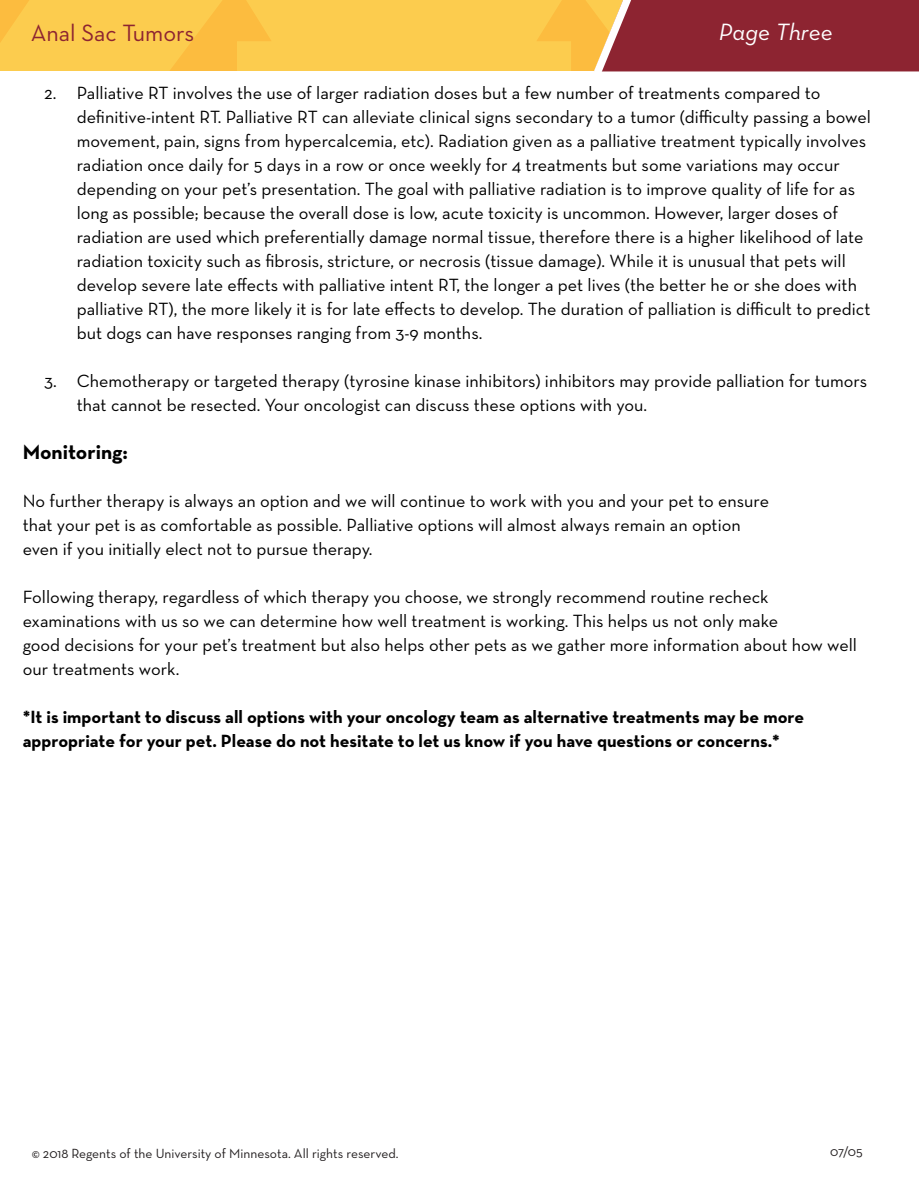
<style>
.page{position:relative;width:919px;height:1189px;background:#fff}
.page>*{position:absolute;margin:0;border:0;box-sizing:border-box;transform-origin:0 0}
.t1{font:24px "Neutra Text";color:#8d2431}
.t2{font:italic 24px "Neutra Text";color:#fff}
.t3{font:700 21px "Neutra Text";color:#000}
.t4{font:18px/24px "Neutra Text";color:#000}
.t5{font:700 18px/24px "Neutra Text";color:#000}
.t6{font:13.5px "Neutra Text";color:#231f20}
</style>
<div class="page">
<svg style="left:0;top:0;width:587px;height:71px;fill:#fccc4e"></svg>
<svg style="left:587px;top:0;width:331px;height:72px"></svg>
<h1 class="t1" style="left:31px;top:19px;width:165px">Anal Sac Tumors</h1>
<h1 class="t2" style="left:718px;top:18px;width:115px">Page Three</h1>
<p class="t4" style="left:77px;top:80px;width:795px;text-indent:-33px">2. Palliative RT involves the use of larger radiation doses but a few number of treatments compared to definitive-intent RT. Palliative RT can alleviate clinical signs secondary to a tumor (difficulty passing a bowel movement, pain, signs from hypercalcemia, etc). Radiation given as a palliative treatment typically involves radiation once daily for 5 days in a row or once weekly for 4 treatments but some variations may occur depending on your pet’s presentation. The goal with palliative radiation is to improve quality of life for as long as possible; because the overall dose is low, acute toxicity is uncommon. However, larger doses of radiation are used which preferentially damage normal tissue, therefore there is a higher likelihood of late radiation toxicity such as fibrosis, stricture, or necrosis (tissue damage). While it is unusual that pets will develop severe late effects with palliative intent RT, the longer a pet lives (the better he or she does with palliative RT), the more likely it is for late effects to develop. The duration of palliation is difficult to predict but dogs can have responses ranging from 3-9 months.</p>
<p class="t4" style="left:77px;top:368px;width:791px;text-indent:-33px">3. Chemotherapy or targeted therapy (tyrosine kinase inhibitors) inhibitors may provide palliation for tumors that cannot be resected. Your oncologist can discuss these options with you.</p>
<p class="t3" style="left:23px;top:438px;width:107px">Monitoring:</p>
<p class="t4" style="left:23px;top:488px;width:747px">No further therapy is always an option and we will continue to work with you and your pet to ensure that your pet is as comfortable as possible. Palliative options will almost always remain an option even if you initially elect not to pursue therapy.</p>
<p class="t4" style="left:23px;top:584px;width:835px">Following therapy, regardless of which therapy you choose, we strongly recommend routine recheck examinations with us so we can determine how well treatment is working. This helps us not only make<br>good decisions for your pet’s treatment but also helps other pets as we gather more information about how well our treatments work.</p>
<p class="t5" style="left:23px;top:704px;width:782px">*It is important to discuss all options with your oncology team as alternative treatments may be more appropriate for your pet. Please do not hesitate to let us know if you have questions or concerns.*</p>
<p class="t6" style="left:32px;top:1144px;width:368px">© 2018 Regents of the University of Minnesota. All rights reserved.</p>
<p class="t6" style="left:830px;top:1143px;width:34px">07/05</p>
</div>
